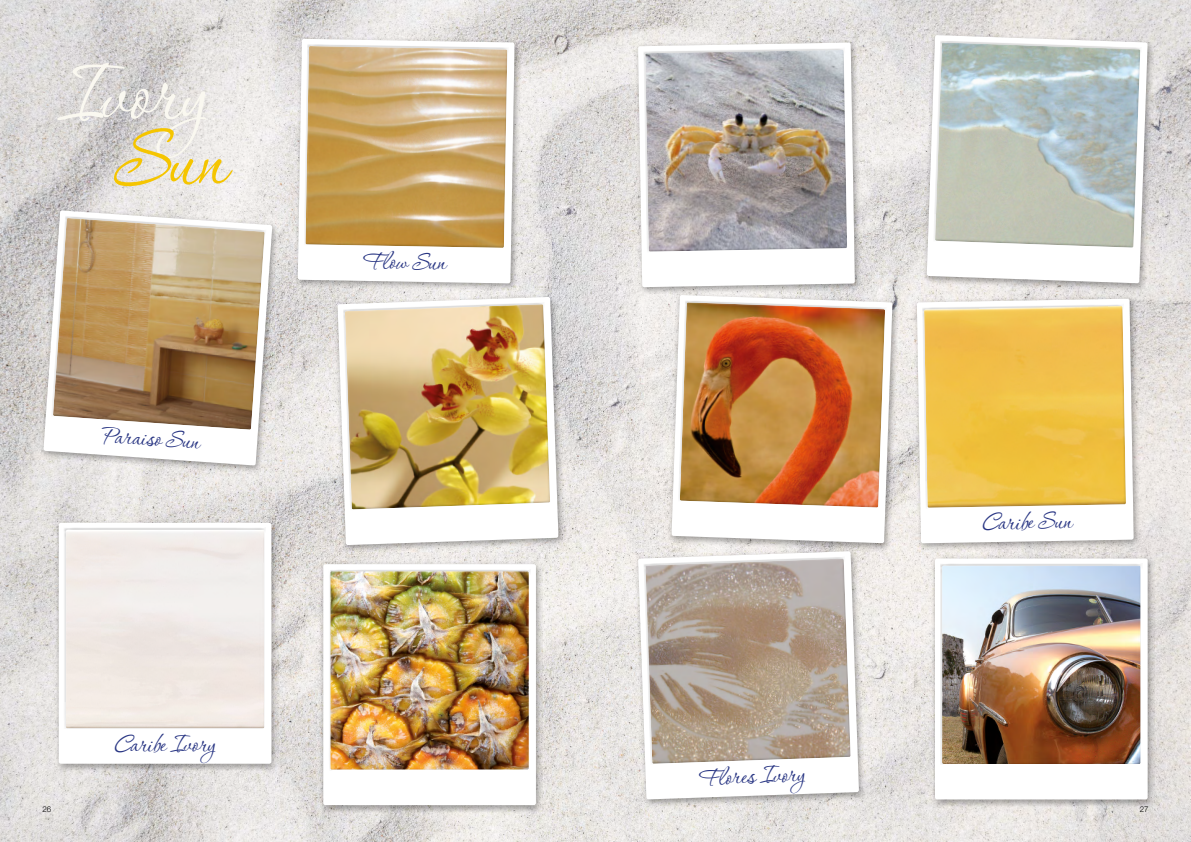
<style>
.page{position:relative;width:1191px;height:842px;background:#fff}
.page>*{position:absolute;margin:0;border:0;box-sizing:border-box;transform-origin:0 0}
.t1{font:100px "Corinthia";letter-spacing:-.005em;color:#faf8f0}
.t2{font:100px "Corinthia";color:#f5c500}
.t3{font:30px "Corinthia";letter-spacing:-.005em;color:#283583}
.t4{font:300 8px "Helvetica Neue LT Std";color:#000}
</style>
<div class="page">
<img style="left:0;top:0;width:1191px;height:842px">
<div style="left:633px;top:548px;width:233px;height:260px;background:#000;opacity:.35"></div>
<svg style="left:638px;top:551px;width:221px;height:248px"></svg>
<svg style="left:643px;top:558px;width:210px;height:208px"></svg>
<div style="left:930px;top:555px;width:225px;height:253px;background:#000;opacity:.35"></div>
<div style="left:935px;top:558px;width:212px;height:241px;background:#fff;border-radius:2px"></div>
<div style="left:940px;top:565px;width:202px;height:201px;background:#000;opacity:.4"></div>
<div style="left:633px;top:39px;width:229px;height:256px;background:#000;opacity:.35"></div>
<svg style="left:638px;top:43px;width:217px;height:244px"></svg>
<img style="left:643px;top:49px;width:206px;height:205px">
<div style="left:922px;top:32px;width:233px;height:260px;background:#000;opacity:.35"></div>
<svg style="left:926px;top:35px;width:221px;height:248px"></svg>
<svg style="left:933px;top:42px;width:209px;height:208px"></svg>
<div style="left:319px;top:560px;width:224px;height:254px;background:#000;opacity:.35"></div>
<div style="left:323px;top:564px;width:213px;height:241px;background:#fff;border-radius:2px"></div>
<div style="left:329px;top:570px;width:202px;height:202px;background:#000;opacity:.4"></div>
<div style="left:333px;top:293px;width:233px;height:260px;background:#000;opacity:.35"></div>
<svg style="left:337px;top:297px;width:221px;height:248px"></svg>
<img style="left:343px;top:303px;width:209px;height:208px">
<div style="left:293px;top:35px;width:229px;height:257px;background:#000;opacity:.35"></div>
<svg style="left:298px;top:39px;width:216px;height:244px"></svg>
<svg style="left:304px;top:45px;width:205px;height:205px"></svg>
<div style="left:39px;top:207px;width:241px;height:267px;background:#000;opacity:.35"></div>
<svg style="left:43px;top:210px;width:229px;height:255px"></svg>
<svg style="left:51px;top:217px;width:216px;height:215px"></svg>
<div style="left:912px;top:295px;width:229px;height:257px;background:#000;opacity:.35"></div>
<svg style="left:917px;top:299px;width:216px;height:244px"></svg>
<svg style="left:922px;top:305px;width:206px;height:205px;fill:#f1c149"></svg>
<div style="left:54px;top:519px;width:225px;height:253px;background:#000;opacity:.35"></div>
<div style="left:59px;top:523px;width:212px;height:241px;background:#fff;border-radius:2px"></div>
<div style="left:64px;top:529px;width:202px;height:201px;background:#f1ebe6"></div>
<div style="left:667px;top:292px;width:233px;height:259px;background:#000;opacity:.35"></div>
<svg style="left:671px;top:295px;width:221px;height:248px"></svg>
<img style="left:678px;top:301px;width:209px;height:209px">
<h1 class="t1" style="left:57px;top:43px;width:152px">Ivory</h1>
<h1 class="t2" style="left:113px;top:108px;width:114px">Sun</h1>
<p class="t3" style="left:104px;top:419px;width:99px;rotate:4deg">Paraiso Sun</p>
<p class="t3" style="left:115px;top:728px;width:102px">Caribe Ivory</p>
<p class="t3" style="left:364px;top:245px;width:84px;rotate:1deg">Flow Sun</p>
<p class="t3" style="left:699px;top:762px;width:107px;rotate:-2deg">Flores Ivory</p>
<p class="t3" style="left:982px;top:507px;width:91px;rotate:-1deg">Caribe Sun</p>
<p class="t4" style="left:43px;top:804px;width:10px">26</p>
<p class="t4" style="left:1139px;top:804px;width:10px">27</p>
</div>
